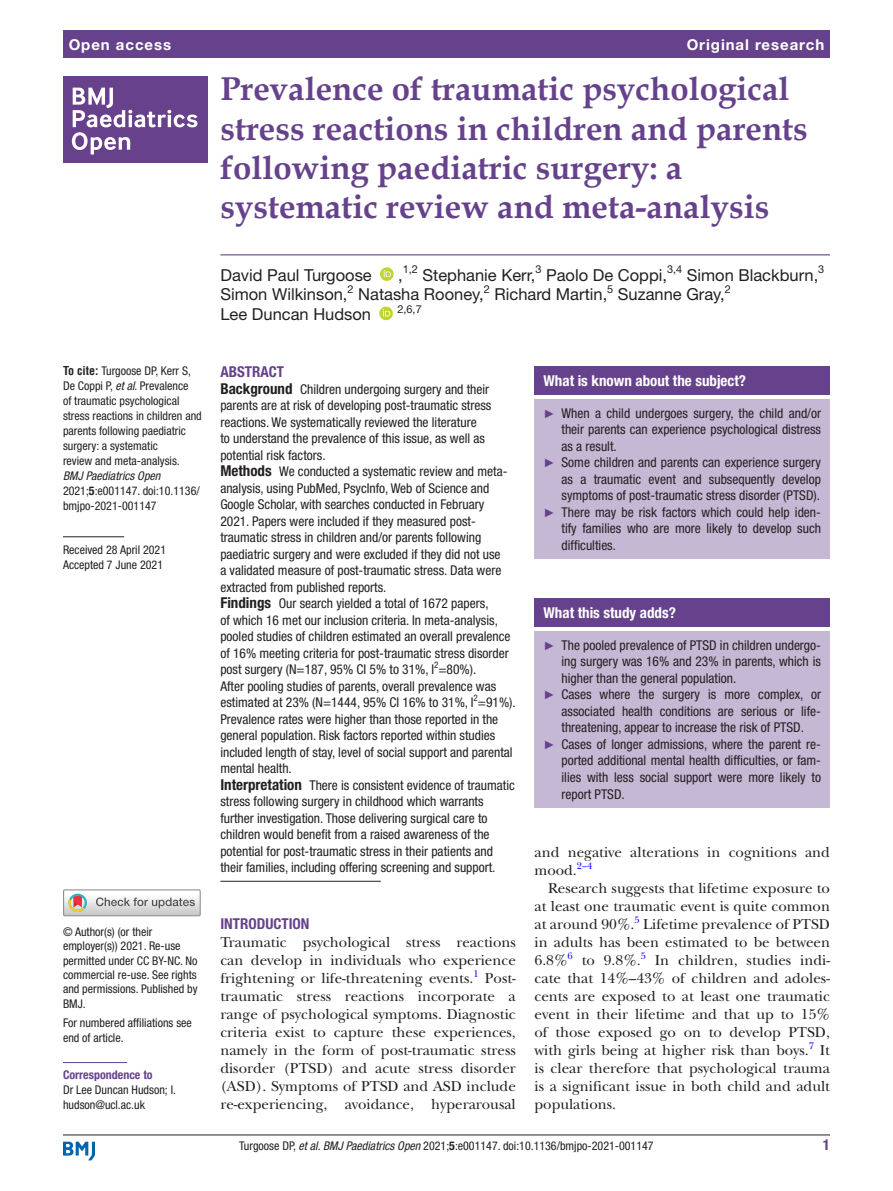
<style>
.page{position:relative;width:893px;height:1191px;background:#fff}
.page>*{position:absolute;margin:0;border:0;box-sizing:border-box;transform-origin:0 0}
.t1{font:700 33px/39px "Book Antiqua";color:#66428c}
.t2{font:16.5px "Helvetica Neue LT Std";color:#231f20}
.t3{font:15px/18px "New Baskerville";color:#231f20;text-align:justify}
.t4{font:700 condensed 15px "Helvetica Neue LT Std";color:#fff}
.t5{font:700 15px "Helvetica Neue LT Std";letter-spacing:.065em;color:#fff}
.t6{font:700 condensed 15px "Helvetica Neue LT Std";color:#66428c}
.t7{font:condensed 13.5px/16.5px "Helvetica Neue LT Std";color:#231f20}
.t8{font:condensed 12px/15px "Helvetica Neue LT Std";color:#231f20}
.t9{font:700 condensed 12px "Helvetica Neue LT Std";color:#66428c}
.t10{font:10.95px "Helvetica Neue LT Std";color:#231f20}
.t11{font:9.9px "New Baskerville";color:#00f}
.s1{font-family:"Helvetica LT Std";font-weight:700}
.s2{font-style:italic}
.s3{font-weight:700}
.s4{font-weight:700;font-size:15px}
.s5{font-family:"Arial";font-stretch:normal;font-size:12px;color:#66428c}
</style>
<div class="page">
<hr style="left:63px;top:1134px;width:767px;height:1px;background:#231f20">
<svg style="left:63px;top:1141px;width:32px;height:19px"></svg>
<div style="left:63px;top:31px;width:767px;height:27px;background:#66428c"></div>
<hr style="left:220px;top:254px;width:610px;height:1px;background:#66428c">
<svg style="left:380px;top:267px;width:14px;height:14px"></svg>
<svg style="left:379px;top:307px;width:14px;height:13px"></svg>
<hr style="left:63px;top:536px;width:61px;height:1px;background:#231f20">
<hr style="left:63px;top:1062px;width:64px;height:1px;background:#66428c">
<div style="left:63px;top:889px;width:138px;height:27px;border:1px solid #969090"></div>
<svg style="left:64px;top:890px;width:136px;height:25px"></svg>
<div style="left:63px;top:76px;width:144px;height:87px;background:#67418b"></div>
<svg style="left:72px;top:88px;width:125px;height:66px"></svg>
<hr style="left:220px;top:881px;width:161px;height:1px;background:#231f20">
<div style="left:535px;top:366px;width:295px;height:29px;background:#66428c"></div>
<div style="left:535px;top:399px;width:295px;height:160px;background:#c4b8d4"></div>
<div style="left:535px;top:598px;width:295px;height:29px;background:#66428c"></div>
<div style="left:535px;top:631px;width:295px;height:176px;background:#c4b8d4"></div>
<p class="t5" style="left:69px;top:35px;width:104px">Open access</p>
<p class="t8" style="left:63px;top:363px;width:140px"><span class="s1">To cite:</span> Turgoose DP, Kerr S,<br>De Coppi P, <span class="s2">et al</span>. Prevalence<br>of traumatic psychological stress reactions in children and parents following paediatric surgery: a systematic<br>review and meta-analysis.</p>
<p class="t8" style="left:63px;top:468px;width:138px"><span class="s2">BMJ Paediatrics Open<br></span>2021;<span class="s3">5</span>:e001147. doi:10.1136/ bmjpo-2021-001147</p>
<p class="t8" style="left:63px;top:542px;width:105px">Received 28 April 2021<br>Accepted 7 June 2021</p>
<p class="t8" style="left:63px;top:924px;width:136px;line-height:14.4px">© Author(s) (or their employer(s)) 2021. Re-use permitted under CC BY-NC. No commercial re-use. See rights and permissions. Published by<br>BMJ.</p>
<p class="t8" style="left:63px;top:1015px;width:130px">For numbered affiliations see end of article.</p>
<p class="t9" style="left:63px;top:1068px;width:91px">Correspondence to</p>
<p class="t8" style="left:63px;top:1082px;width:115px">Dr Lee Duncan Hudson; l. hudson@ucl.ac.uk</p>
<p class="t5" style="left:687px;top:35px;width:139px">Original research</p>
<h1 class="t1" style="left:220px;top:70px;width:589px">Prevalence of traumatic psychological stress reactions in children and parents following paediatric surgery: a systematic review and meta-analysis</h1>
<p class="t10" style="left:403px;top:263px;width:17px">1,2</p>
<p class="t2" style="left:423px;top:265px;width:114px">Stephanie Kerr,</p>
<p class="t10" style="left:535px;top:263px;width:8px">3</p>
<p class="t2" style="left:546px;top:265px;width:123px">Paolo De Coppi,</p>
<p class="t10" style="left:667px;top:263px;width:17px">3,4</p>
<p class="t2" style="left:687px;top:265px;width:133px">Simon Blackburn,</p>
<p class="t10" style="left:818px;top:263px;width:8px">3</p>
<p class="t2" style="left:220px;top:265px;width:153px">David Paul Turgoose</p>
<p class="t2" style="left:398px;top:265px;width:6px">,</p>
<p class="t2" style="left:220px;top:285px;width:129px">Simon Wilkinson,</p>
<p class="t10" style="left:348px;top:282px;width:8px">2</p>
<p class="t2" style="left:358px;top:285px;width:127px">Natasha Rooney,</p>
<p class="t10" style="left:484px;top:282px;width:8px">2</p>
<p class="t2" style="left:494px;top:285px;width:114px">Richard Martin,</p>
<p class="t10" style="left:607px;top:282px;width:8px">5</p>
<p class="t2" style="left:618px;top:285px;width:108px">Suzanne Gray,</p>
<p class="t10" style="left:725px;top:282px;width:8px">2</p>
<p class="t2" style="left:220px;top:304px;width:152px">Lee Duncan Hudson</p>
<p class="t10" style="left:397px;top:302px;width:26px">2,6,7</p>
<p class="t6" style="left:220px;top:363px;width:65px">ABSTRACT</p>
<p class="t7" style="left:220px;top:380px;width:297px"><span class="s4">Background</span> Children undergoing surgery and their parents are at risk of developing post-traumatic stress reactions. We systematically reviewed the literature<br>to understand the prevalence of this issue, as well as potential risk factors.<br><span class="s4">Methods</span> We conducted a systematic review and meta&shy;analysis, using PubMed, PsycInfo, Web of Science and Google Scholar, with searches conducted in February 2021. Papers were included if they measured post&shy;traumatic stress in children and/or parents following paediatric surgery and were excluded if they did not use<br>a validated measure of post-traumatic stress. Data were extracted from published reports.<br><span class="s4">Findings</span> Our search yielded a total of 1672 papers,<br>of which 16 met our inclusion criteria. In meta-analysis, pooled studies of children estimated an overall prevalence of 16% meeting criteria for post-traumatic stress disorder post surgery (N=187, 95% CI 5% to 31%, I<sup>2</sup>=80%).<br>After pooling studies of parents, overall prevalence was estimated at 23% (N=1444, 95% CI 16% to 31%, I<sup>2</sup>=91%).<br>Prevalence rates were higher than those reported in the general population. Risk factors reported within studies included length of stay, level of social support and parental mental health.<br><span class="s4">Interpretation</span> There is consistent evidence of traumatic stress following surgery in childhood which warrants further investigation. Those delivering surgical care to children would benefit from a raised awareness of the potential for post-traumatic stress in their patients and their families, including offering screening and support.</p>
<p class="t6" style="left:220px;top:915px;width:91px">INTRODUCTION</p>
<p class="t3" style="left:220px;top:933px;width:297px">Traumatic psychological stress reactions can develop in individuals who experience frightening or life-threatening events.</p>
<p class="t11" style="left:473px;top:967px;width:7px">1</p>
<p class="t3" style="left:220px;top:969px;width:297px;text-indent:264px">Post&shy;traumatic stress reactions incorporate a range of psychological symptoms. Diagnostic criteria exist to capture these experiences, namely in the form of post-traumatic stress disorder (PTSD) and acute stress disorder (ASD). Symptoms of PTSD and ASD include re-experiencing, avoidance, hyperarousal</p>
<p class="t4" style="left:544px;top:372px;width:204px">What is known about the subject?</p>
<p class="t7" style="left:544px;top:405px;width:279px"><span class="s5">►</span> When a child undergoes surgery, the child and/or</p>
<p class="t7" style="left:562px;top:421px;width:261px">their parents can experience psychological distress</p>
<p class="t7" style="left:562px;top:438px;width:57px">as a result.</p>
<p class="t7" style="left:544px;top:454px;width:279px"><span class="s5">►</span> Some children and parents can experience surgery</p>
<p class="t7" style="left:562px;top:471px;width:261px">as a traumatic event and subsequently develop</p>
<p class="t7" style="left:562px;top:487px;width:260px">symptoms of post-traumatic stress disorder (PTSD).</p>
<p class="t7" style="left:544px;top:504px;width:279px"><span class="s5">►</span> There may be risk factors which could help iden-</p>
<p class="t7" style="left:562px;top:520px;width:261px">tify families who are more likely to develop such</p>
<p class="t7" style="left:562px;top:537px;width:56px">difficulties.</p>
<p class="t4" style="left:544px;top:604px;width:134px">What this study adds?</p>
<p class="t7" style="left:544px;top:637px;width:279px"><span class="s5">►</span> The pooled prevalence of PTSD in children undergo-</p>
<p class="t7" style="left:562px;top:653px;width:261px">ing surgery was 16% and 23% in parents, which is</p>
<p class="t7" style="left:562px;top:670px;width:176px">higher than the general population.</p>
<p class="t7" style="left:544px;top:686px;width:279px"><span class="s5">►</span> Cases where the surgery is more complex, or</p>
<p class="t7" style="left:562px;top:703px;width:261px">associated health conditions are serious or life-</p>
<p class="t7" style="left:562px;top:719px;width:244px">threatening, appear to increase the risk of PTSD.</p>
<p class="t7" style="left:544px;top:736px;width:279px"><span class="s5">►</span> Cases of longer admissions, where the parent re-</p>
<p class="t7" style="left:562px;top:752px;width:261px">ported additional mental health difficulties, or fam-</p>
<p class="t7" style="left:562px;top:769px;width:261px">ilies with less social support were more likely to</p>
<p class="t7" style="left:562px;top:785px;width:65px">report PTSD.</p>
<p class="t3" style="left:535px;top:843px;width:297px">and negative alterations in cognitions and mood.</p>
<p class="t11" style="left:577px;top:859px;width:17px">2–4</p>
<p class="t3" style="left:535px;top:879px;width:297px;text-indent:14px">Research suggests that lifetime exposure to at least one traumatic event is quite common at around 90%.</p>
<p class="t11" style="left:634px;top:913px;width:7px">5</p>
<p class="t3" style="left:535px;top:915px;width:297px;text-indent:108px">Lifetime prevalence of PTSD in adults has been estimated to be between 6.8%</p>
<p class="t11" style="left:568px;top:949px;width:7px">6</p>
<p class="t3" style="left:582px;top:951px;width:61px">to 9.8%.</p>
<p class="t11" style="left:641px;top:949px;width:7px">5</p>
<p class="t3" style="left:535px;top:951px;width:297px;text-indent:120px">In children, studies indi&shy;cate that 14%–43% of children and adoles&shy;cents are exposed to at least one traumatic event in their lifetime and that up to 15% of those exposed go on to develop PTSD, with girls being at higher risk than boys.<sup>7</sup> It is clear therefore that psychological trauma is a significant issue in both child and adult populations.</p>
<p class="t8" style="left:239px;top:1137px;width:416px">Turgoose DP, <span class="s2">et al</span>. <span class="s2">BMJ Paediatrics Open</span> 2021;<span class="s3">5</span>:e001147. doi:10.1136/bmjpo-2021-001147</p>
<p class="t6" style="left:823px;top:1135px;width:9px">1</p>
</div>
